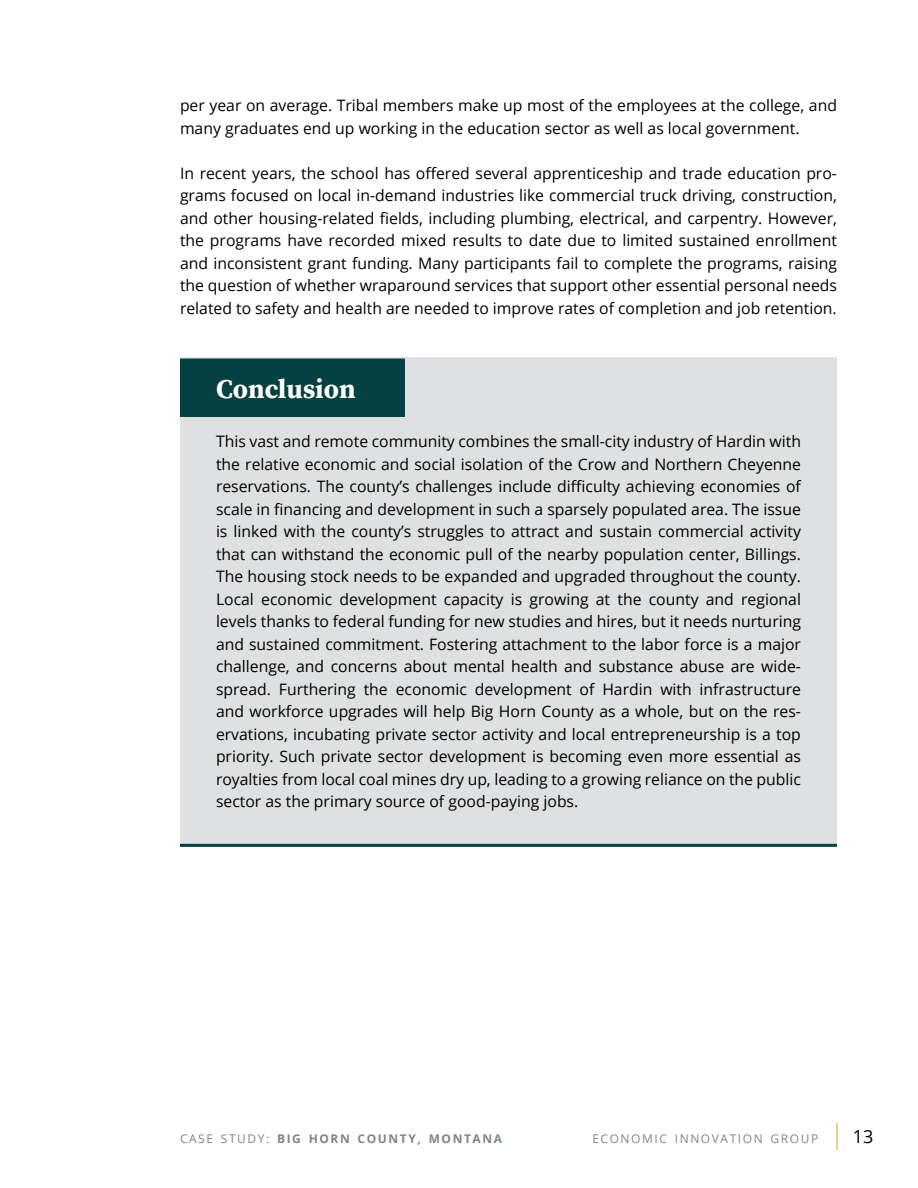
<style>
.page{position:relative;width:918px;height:1188px;background:#fff}
.page>*{position:absolute;margin:0;border:0;box-sizing:border-box;transform-origin:0 0}
.H3_-_Box_Conclusion{font:700 27px "Source Serif Pro";color:#fff}
.t1{font:18px "Open Sans";color:#000}
.Box_Body{font:15.75px/22.5px "Open Sans";color:#000;text-align:justify}
.Body_1{font:15.75px/22.5px "Open Sans";color:#000}
.t2{font:700 12px "Open Sans";letter-spacing:.13em;color:#7b868c}
.t3{font:12px "Open Sans";letter-spacing:.13em;color:#7b868c}
.s1{font-weight:400}
</style>
<div class="page">
<div style="left:180px;top:358px;width:657px;height:62px;background:#dee0e1"></div>
<div style="left:180px;top:359px;width:225px;height:58px;background:#044140"></div>
<div style="left:180px;top:417px;width:657px;height:430px;background:#dee0e1"></div>
<hr style="left:180px;top:844px;width:657px;height:3px;background:#044140">
<hr style="left:836px;top:1123px;width:2px;height:27px;background:#e1ad28">
<p class="Body_1" style="left:180px;top:94px;width:659px">per year on average. Tribal members make up most of the employees at the college, and many graduates end up working in the education sector as well as local government.</p>
<p class="Body_1" style="left:180px;top:161px;width:659px;text-align:justify">In recent years, the school has offered several apprenticeship and trade education pro&shy;grams focused on local in-demand industries like commercial truck driving, construction, and other housing-related fields, including plumbing, electrical, and carpentry. However, the programs have recorded mixed results to date due to limited sustained enrollment and inconsistent grant funding. Many participants fail to complete the programs, raising the question of whether wraparound services that support other essential personal needs related to safety and health are needed to improve rates of completion and job retention.</p>
<p class="H3_-_Box_Conclusion" style="left:216px;top:370px;width:141px">Conclusion</p>
<p class="Box_Body" style="left:216px;top:430px;width:587px">This vast and remote community combines the small-city industry of Hardin with the relative economic and social isolation of the Crow and Northern Cheyenne reservations. The county’s challenges include difficulty achieving economies of scale in financing and development in such a sparsely populated area. The issue is linked with the county’s struggles to attract and sustain commercial activity that can withstand the economic pull of the nearby population center, Billings.<br>The housing stock needs to be expanded and upgraded throughout the county.<br>Local economic development capacity is growing at the county and regional levels thanks to federal funding for new studies and hires, but it needs nurturing and sustained commitment. Fostering attachment to the labor force is a major challenge, and concerns about mental health and substance abuse are wide&shy;spread. Furthering the economic development of Hardin with infrastructure and workforce upgrades will help Big Horn County as a whole, but on the res&shy;ervations, incubating private sector activity and local entrepreneurship is a top priority. Such private sector development is becoming even more essential as royalties from local coal mines dry up, leading to a growing reliance on the public sector as the primary source of good-paying jobs.</p>
<p class="t2" style="left:180px;top:1130px;width:323px"><span class="s1">CASE STUDY:</span> BIG HORN COUNTY, MONTANA</p>
<p class="t3" style="left:592px;top:1131px;width:227px">ECONOMIC INNOVATION GROUP</p>
<p class="t1" style="left:853px;top:1124px;width:22px">13</p>
</div>
